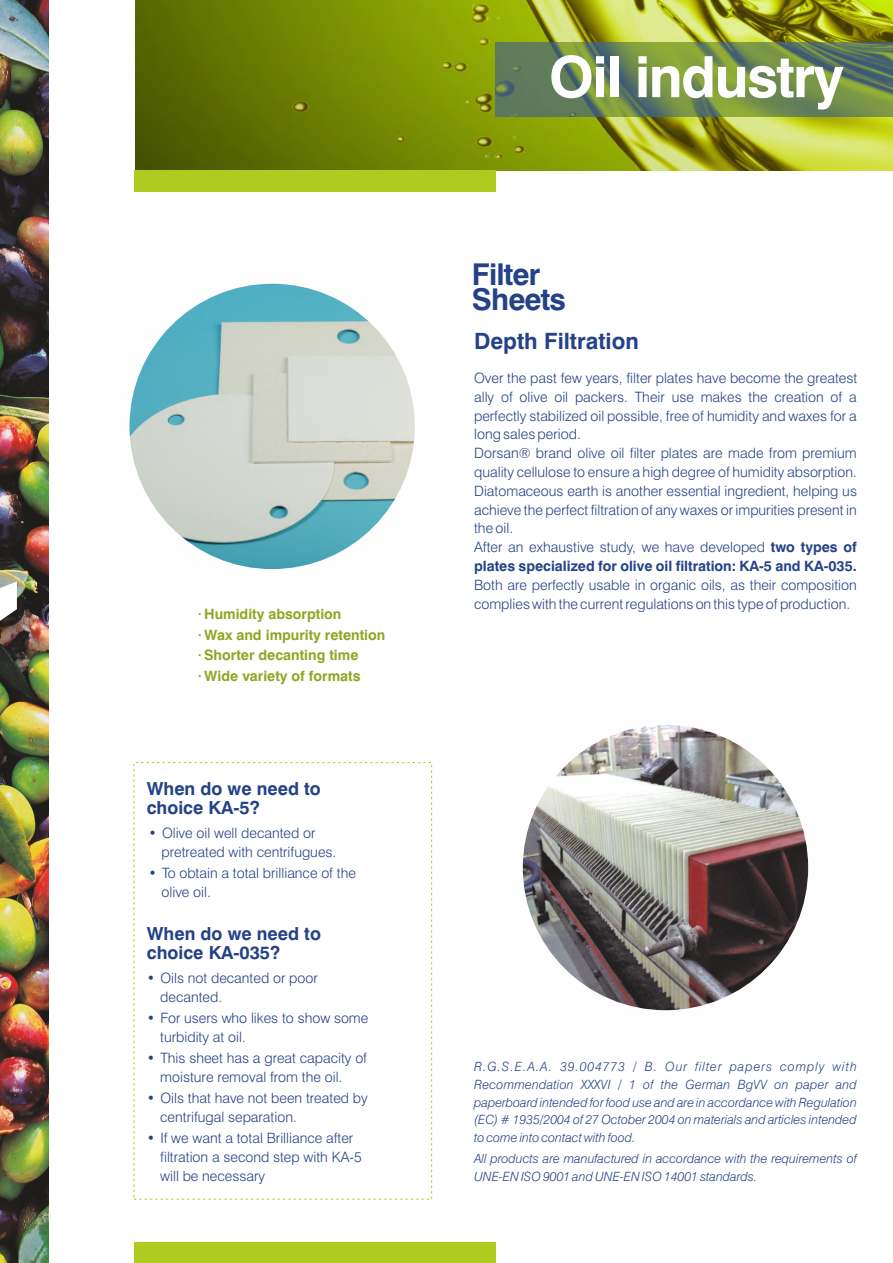
<style>
.page{position:relative;width:893px;height:1263px;background:#fff}
.page>*{position:absolute;margin:0;border:0;box-sizing:border-box;transform-origin:0 0}
.t1{font:700 57px "Swiss 721 BT";letter-spacing:-.03em;color:#fefefe}
.t2{font:700 30px/25.2px "Swiss 721 BT";letter-spacing:-.03em;color:#254287}
.t3{font:700 22.5px "Swiss 721 BT";color:#254287}
.t4{font:700 18px/19.4px "Swiss 721 BT";color:#254287}
.t5{font:300 14.25px/18.8px "Swiss 721 BT";color:#254287}
.t6{font:700 14.25px/20.5px "Swiss 721 BT";color:#91a623}
.t7{font:italic 300 12.75px/17.5px "Swiss 721 BT";color:#254287;text-align:justify}
.s1{font-weight:700}
</style>
<div class="page">
<img style="left:0;top:0;width:49px;height:1263px">
<img style="left:522px;top:725px;width:287px;height:286px">
<img style="left:135px;top:0;width:758px;height:170px">
<img style="left:495px;top:43px;width:398px;height:73px">
<svg style="left:129px;top:283px;width:286px;height:287px"></svg>
<div style="left:134px;top:170px;width:361px;height:21px;background:#b0cb1f"></div>
<div style="left:134px;top:1242px;width:361px;height:21px;background:#b0cb1f"></div>
<svg style="left:0;top:581px;width:17px;height:101px"></svg>
<p class="t6" style="left:198px;top:605px;width:189px">· Humidity absorption<br>· Wax and impurity retention · Shorter decanting time<br>· Wide variety of formats</p>
<p class="t4" style="left:147px;top:780px;width:176px">When do we need to choice KA-5?</p>
<p class="t5" style="left:162px;top:825px;width:176px;text-indent:-13px">• Olive oil well decanted or pretreated with centrifugues.</p>
<p class="t5" style="left:162px;top:865px;width:196px;text-indent:-13px">• To obtain a total brilliance of the olive oil.</p>
<p class="t4" style="left:147px;top:925px;width:176px">When do we need to choice KA-035?</p>
<p class="t5" style="left:160px;top:970px;width:159px;text-indent:-14px">• Oils not decanted or poor decanted.</p>
<p class="t5" style="left:160px;top:1010px;width:210px;text-indent:-14px">• For users who likes to show some turbidity at oil.</p>
<p class="t5" style="left:160px;top:1050px;width:208px;text-indent:-14px">• This sheet has a great capacity of moisture removal from the oil.</p>
<p class="t5" style="left:160px;top:1090px;width:209px;text-indent:-14px">• Oils that have not been treated by centrifugal separation.</p>
<p class="t5" style="left:160px;top:1130px;width:203px;text-indent:-14px">• If we want a total Brilliance after filtration a second step with KA-5 will be necessary</p>
<h1 class="t1" style="left:549px;top:54px;width:296px">Oil industry</h1>
<h2 class="t2" style="left:472px;top:264px;width:95px">Filter<br>Sheets</h2>
<h3 class="t3" style="left:474px;top:331px;width:166px">Depth Filtration</h3>
<p class="t5" style="left:474px;top:370px;width:385px">Over the past few years, filter plates have become the greatest ally of olive oil packers. Their use makes the creation of a perfectly stabilized oil possible, free of humidity and waxes for a long sales period.<br>Dorsan® brand olive oil filter plates are made from premium quality cellulose to ensure a high degree of humidity absorption.<br>Diatomaceous earth is another essential ingredient, helping us achieve the perfect filtration of any waxes or impurities present in the oil.<br>After an exhaustive study, we have developed <span class="s1">two types of plates specialized for olive oil filtration: KA-5 and KA-035.</span></p>
<p class="t5" style="left:474px;top:577px;width:384px">Both are perfectly usable in organic oils, as their composition complies with the current regulations on this type of production.</p>
<p class="t7" style="left:474px;top:1059px;width:384px">R.G.S.E.A.A. 39.004773 / B. Our filter papers comply with Recommendation XXXVI / 1 of the German BgVV on paper and paperboard intended for food use and are in accordance with Regulation (EC) # 1935/2004 of 27 October 2004 on materials and articles intended to come into contact with food.</p>
<p class="t7" style="left:474px;top:1151px;width:384px">All products are manufactured in accordance with the requirements of<br>UNE-EN ISO 9001 and UNE-EN ISO 14001 standards.</p>
</div>
